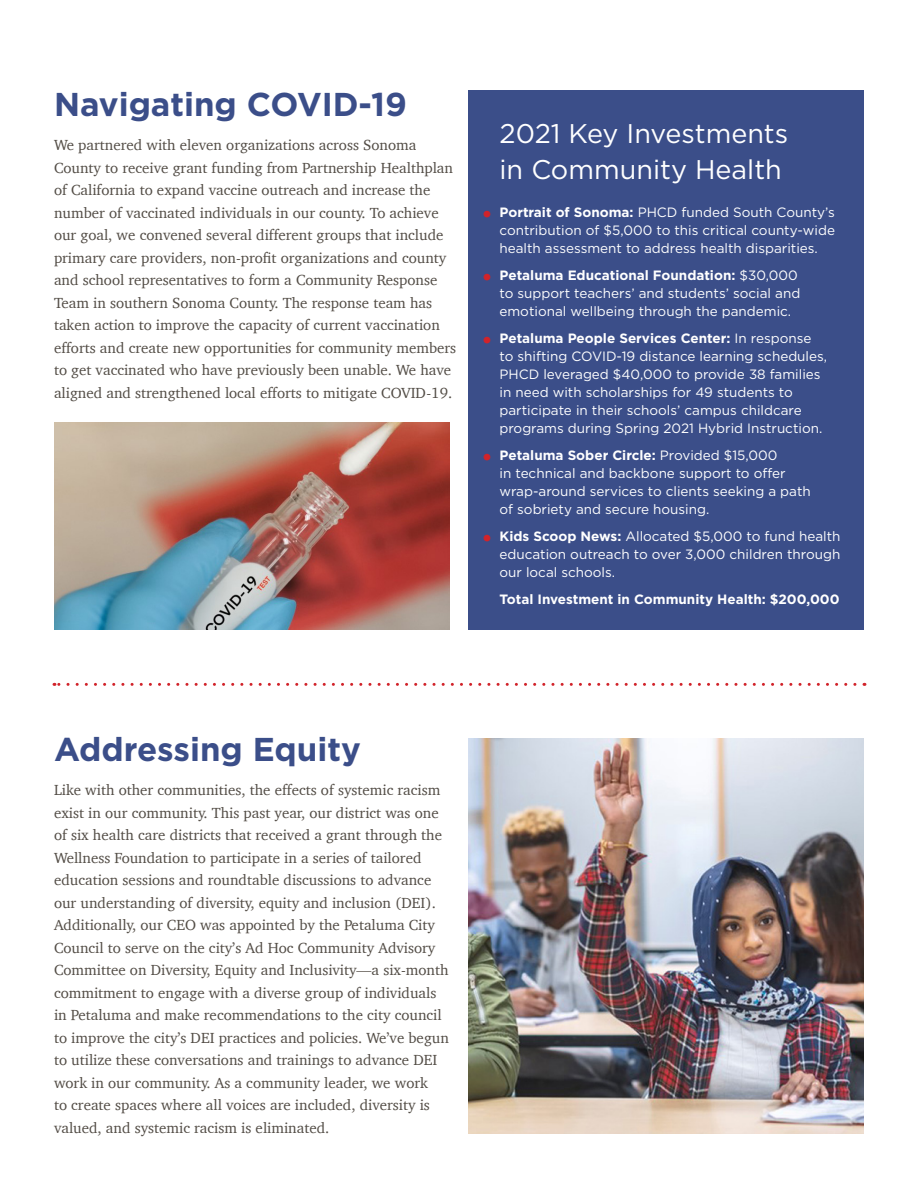
<style>
.page{position:relative;width:918px;height:1188px;background:#fff}
.page>*{position:absolute;margin:0;border:0;box-sizing:border-box;transform-origin:0 0}
.head{font:700 33px "Gotham";color:#3b4e89}
.subhead_level_1__gre{font:27px/36px "Gotham";color:#fff}
.body_10_15{font:15px/22.5px "Charter";color:#524c45}
.sidebar_body{font:13.5px/18px "Gotham";color:#fff}
.sidebar_body-2{font:700 13.5px "Gotham";color:#fff}
.s1{font-weight:700;font-size:22.5px;color:#d1232a}
.s2{font-weight:700}
</style>
<div class="page">
<div style="left:468px;top:90px;width:396px;height:540px;background:#3b4e89"></div>
<svg style="left:54px;top:683px;width:801px;height:3px"></svg>
<img style="left:54px;top:423px;width:396px;height:207px">
<img style="left:468px;top:738px;width:396px;height:396px">
<p class="head" style="left:54px;top:83px;width:354px">Navigating COVID-19</p>
<p class="body_10_15" style="left:54px;top:134px;width:404px">We partnered with eleven organizations across Sonoma County to receive grant funding from Partnership Healthplan of California to expand vaccine outreach and increase the number of vaccinated individuals in our county. To achieve our goal, we convened several different groups that include primary care providers, non-profit organizations and county and school representatives to form a Community Response Team in southern Sonoma County. The response team has taken action to improve the capacity of current vaccination efforts and create new opportunities for community members to get vaccinated who have previously been unable. We have aligned and strengthened local efforts to mitigate COVID-19.</p>
<p class="subhead_level_1__gre" style="left:500px;top:115px;width:290px">2021 Key Investments in Community Health</p>
<p class="sidebar_body" style="left:500px;top:203px;width:337px;text-align:justify;text-indent:-18px"><span class="s1">•</span> <span class="s2">Portrait of Sonoma:</span> PHCD funded South County’s contribution of $5,000 to this critical county-wide health assessment to address health disparities.</p>
<p class="sidebar_body" style="left:500px;top:266px;width:302px;text-indent:-18px"><span class="s1">•</span> <span class="s2">Petaluma Educational Foundation:</span> $30,000 to support teachers’ and students’ social and emotional wellbeing through the pandemic.</p>
<p class="sidebar_body" style="left:500px;top:329px;width:329px;text-indent:-18px"><span class="s1">•</span> <span class="s2">Petaluma People Services Center:</span> In response to shifting COVID-19 distance learning schedules, PHCD leveraged $40,000 to provide 38 families in need with scholarships for 49 students to participate in their schools’ campus childcare programs during Spring 2021 Hybrid Instruction.</p>
<p class="sidebar_body" style="left:500px;top:446px;width:313px;text-indent:-18px"><span class="s1">•</span> <span class="s2">Petaluma Sober Circle:</span> Provided $15,000<br>in technical and backbone support to offer wrap-around services to clients seeking a path of sobriety and secure housing.</p>
<p class="sidebar_body" style="left:500px;top:527px;width:343px;text-align:justify;text-indent:-18px"><span class="s1">•</span> <span class="s2">Kids Scoop News:</span> Allocated $5,000 to fund health education outreach to over 3,000 children through our local schools.</p>
<p class="sidebar_body-2" style="left:499px;top:591px;width:342px">Total Investment in Community Health: $200,000</p>
<p class="head" style="left:54px;top:728px;width:308px">Addressing Equity</p>
<p class="body_10_15" style="left:54px;top:779px;width:396px">Like with other communities, the effects of systemic racism exist in our community. This past year, our district was one of six health care districts that received a grant through the Wellness Foundation to participate in a series of tailored education sessions and roundtable discussions to advance our understanding of diversity, equity and inclusion (DEI).<br>Additionally, our CEO was appointed by the Petaluma City Council to serve on the city’s Ad Hoc Community Advisory Committee on Diversity, Equity and Inclusivity—a six-month commitment to engage with a diverse group of individuals in Petaluma and make recommendations to the city council to improve the city’s DEI practices and policies. We’ve begun to utilize these conversations and trainings to advance DEI work in our community. As a community leader, we work<br>to create spaces where all voices are included, diversity is valued, and systemic racism is eliminated.</p>
</div>
